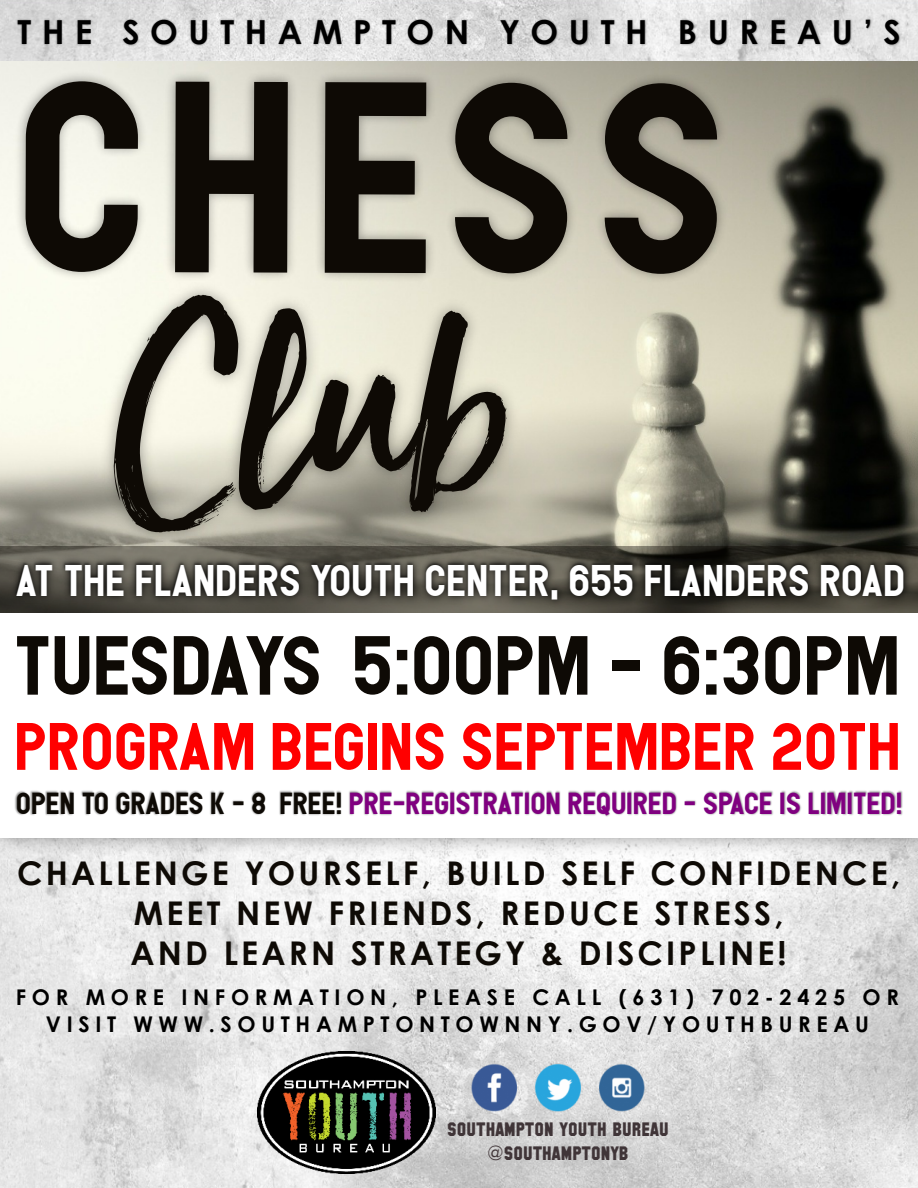
<style>
.page{position:relative;width:918px;height:1188px;background:#fff}
.page>*{position:absolute;margin:0;border:0;box-sizing:border-box;transform-origin:0 0}
.t1{font:286.2px "Sun Valley";color:#0e0a05}
.t2{font:229.5px "Torque Sense";letter-spacing:.065em;color:#0e0a05}
.t3{font:70.5px "Torque Sense";letter-spacing:-.01em;color:#0e0a05}
.t4{font:56.4px "Torque Sense";color:#f00}
.t5{font:37.5px "Torque Sense";color:#fff}
.t6{font:700 33.15px "Century Gothic";letter-spacing:.32em;color:#000}
.t7{font:700 32.7px/40px "Century Gothic";letter-spacing:.1em;color:#0e0a05;text-align:center}
.t8{font:25.8px "Torque Sense";color:#800080}
.t9{font:700 21.6px/26.5px "Century Gothic";letter-spacing:.26em;color:#000;text-align:center}
.t10{font:19.35px/24.5px "SF Collegiate Solid";color:#403538;text-align:center}
.s1{color:#0e0a05}
.s2{font-family:"Century Gothic"}
</style>
<div class="page">
<img style="left:0;top:0;width:918px;height:1188px">
<img style="left:0;top:838px;width:918px;height:25px">
<div style="left:0;top:600px;width:918px;height:238px;background:#fff"></div>
<img style="left:0;top:62px;width:918px;height:484px">
<img style="left:5px;top:547px;width:913px;height:66px">
<img style="left:15px;top:9px;width:903px;height:45px">
<img style="left:9px;top:26px;width:858px;height:336px">
<img style="left:95px;top:139px;width:556px;height:474px">
<img style="left:15px;top:790px;width:888px;height:27px">
<img style="left:463px;top:1058px;width:190px;height:58px">
<img style="left:258px;top:1051px;width:178px;height:123px">
<p class="t6" style="left:18px;top:19px;width:884px">THE SOUTHAMPTON YOUTH BUREAU’S</p>
<h2 class="t2" style="left:25px;top:112px;width:715px">CHESS</h2>
<h1 class="t1" style="left:119px;top:291px;width:394px">Club</h1>
<p class="t5" style="left:17px;top:569px;width:892px">AT THE FLANDERS YOUTH CENTER, 655 FLANDERS ROAD</p>
<h3 class="t3" style="left:17px;top:645px;width:888px">TUESDAYS 5:00PM - 6:30PM</h3>
<h3 class="t4" style="left:17px;top:730px;width:888px">PROGRAM BEGINS SEPTEMBER 20TH</h3>
<p class="t8" style="left:17px;top:796px;width:888px"><span class="s1">OPEN TO GRADES K - 8 FREE!</span> PRE-REGISTRATION REQUIRED - SPACE IS LIMITED!</p>
<p class="t7" style="left:17px;top:856px;width:885px">CHALLENGE YOURSELF, BUILD SELF CONFIDENCE,<br>MEET NEW FRIENDS, REDUCE STRESS,<br>AND LEARN STRATEGY &amp; DISCIPLINE!</p>
<p class="t9" style="left:16px;top:986px;width:885px">FOR MORE INFORMATION, PLEASE CALL (631) 702-2425 OR<br>VISIT WWW.SOUTHAMPTONTOWNNY.GOV/YOUTHBUREAU</p>
<p class="t10" style="left:447px;top:1118px;width:223px">SOUTHAMPTON YOUTH BUREAU <span class="s2">@</span>SOUTHAMPTONYB</p>
</div>
